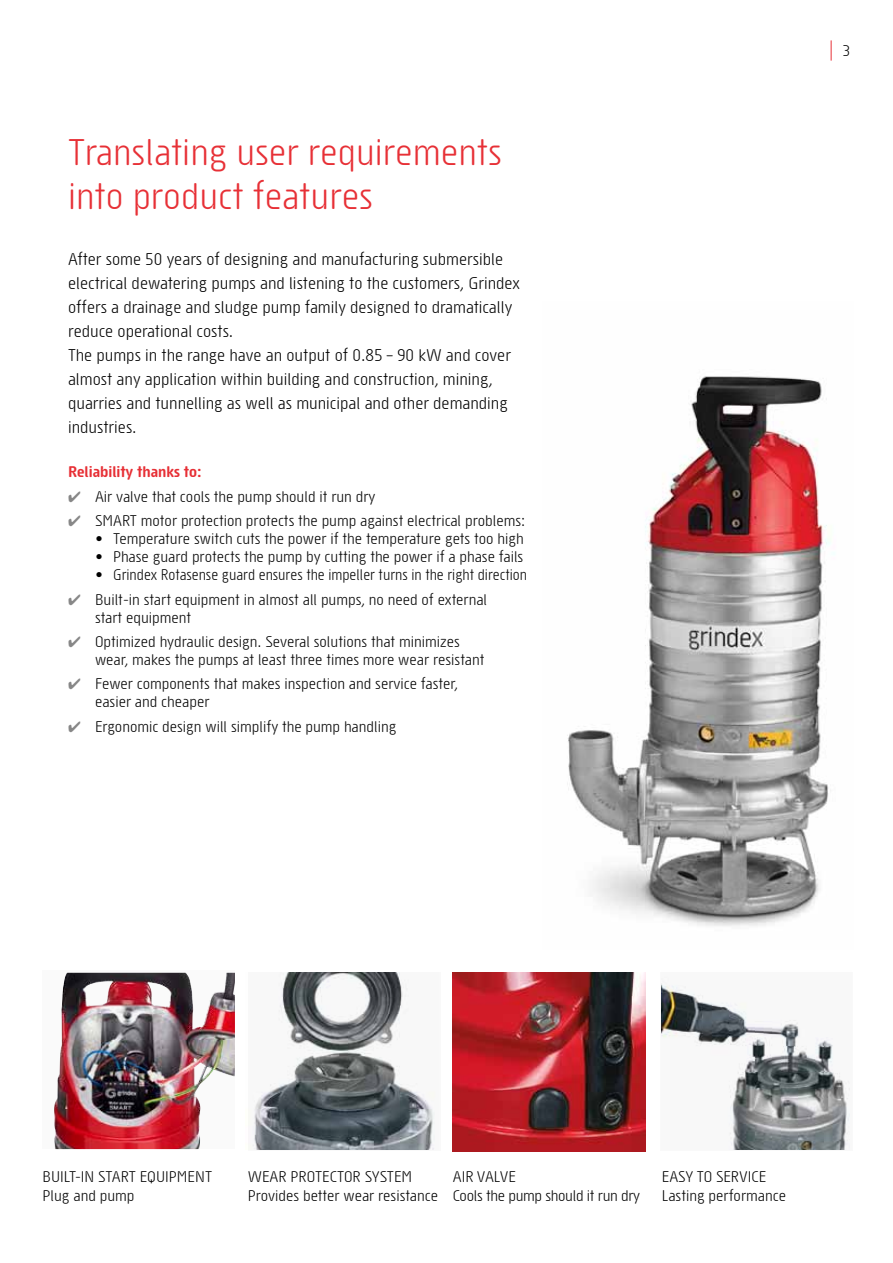
<style>
.page{position:relative;width:893px;height:1263px;background:#fff}
.page>*{position:absolute;margin:0;border:0;box-sizing:border-box;transform-origin:0 0}
.t1{font:36px/43.2px "Sys TT";color:#e73036}
.t2{font:18px "Sys TT";color:#e73036}
.t3{font:16.5px/24px "Sys TT";color:#000}
.t4{font:15px/19.5px "Sys TT";color:#000}
.t5{font:15px/19.5px "Sys TT";letter-spacing:-.02em;color:#000}
.t6{font:700 15px "Sys TT";color:#e73036}
.s1{color:#878787}
.s2{font-size:15px;color:#000}
</style>
<div class="page">
<div style="left:249px;top:972px;width:192px;height:179px;background:linear-gradient(to bottom,#f9f9f9,#f9f9f9)"></div>
<img style="left:248px;top:973px;width:190px;height:176px">
<img style="left:453px;top:972px;width:192px;height:179px">
<img style="left:662px;top:981px;width:188px;height:168px">
<img style="left:54px;top:973px;width:181px;height:176px">
<img style="left:567px;top:376px;width:267px;height:550px">
<h1 class="t1" style="left:68px;top:129px;width:435px">Translating user requirements into product features</h1>
<p class="t3" style="left:68px;top:246px;width:453px">After some 50 years of designing and manufacturing submersible electrical dewatering pumps and listening to the customers, Grindex offers a drainage and sludge pump family designed to dramatically reduce operational costs.<br>The pumps in the range have an output of 0.85 – 90 kW and cover almost any application within building and construction, mining, quarries and tunnelling as well as municipal and other demanding industries.</p>
<p class="t6" style="left:68px;top:462px;width:135px">Reliability thanks to:</p>
<p class="t4" style="left:68px;top:486px;width:309px"><span class="s1">✔</span> Air valve that cools the pump should it run dry</p>
<p class="t4" style="left:68px;top:510px;width:459px"><span class="s1">✔</span> SMART motor protection protects the pump against electrical problems:</p>
<p class="t4" style="left:95px;top:528px;width:430px">• Temperature switch cuts the power if the temperature gets too high</p>
<p class="t4" style="left:95px;top:546px;width:430px">• Phase guard protects the pump by cutting the power if a phase fails</p>
<p class="t4" style="left:95px;top:564px;width:434px">• Grindex Rotasense guard ensures the impeller turns in the right direction</p>
<p class="t4" style="left:95px;top:590px;width:394px;line-height:18px;text-indent:-27px"><span class="s1">✔</span> Built-in start equipment in almost all pumps, no need of external start equipment</p>
<p class="t4" style="left:95px;top:632px;width:391px;line-height:18px;text-indent:-27px"><span class="s1">✔</span> Optimized hydraulic design. Several solutions that minimizes wear, makes the pumps at least three times more wear resistant</p>
<p class="t4" style="left:95px;top:674px;width:364px;line-height:18px;text-indent:-27px"><span class="s1">✔</span> Fewer components that makes inspection and service faster, easier and cheaper</p>
<p class="t4" style="left:68px;top:716px;width:330px"><span class="s1">✔</span> Ergonomic design will simplify the pump handling</p>
<p class="t2" style="left:829px;top:39px;width:23px">| <span class="s2">3</span></p>
<p class="t4" style="left:43px;top:1166px;width:171px">BUILT-IN START EQUIPMENT<br>Plug and pump</p>
<p class="t4" style="left:248px;top:1166px;width:192px">WEAR PROTECTOR SYSTEM<br>Provides better wear resistance</p>
<p class="t5" style="left:453px;top:1166px;width:189px">AIR VALVE<br>Cools the pump should it run dry</p>
<p class="t4" style="left:662px;top:1166px;width:126px">EASY TO SERVICE<br>Lasting performance</p>
</div>
